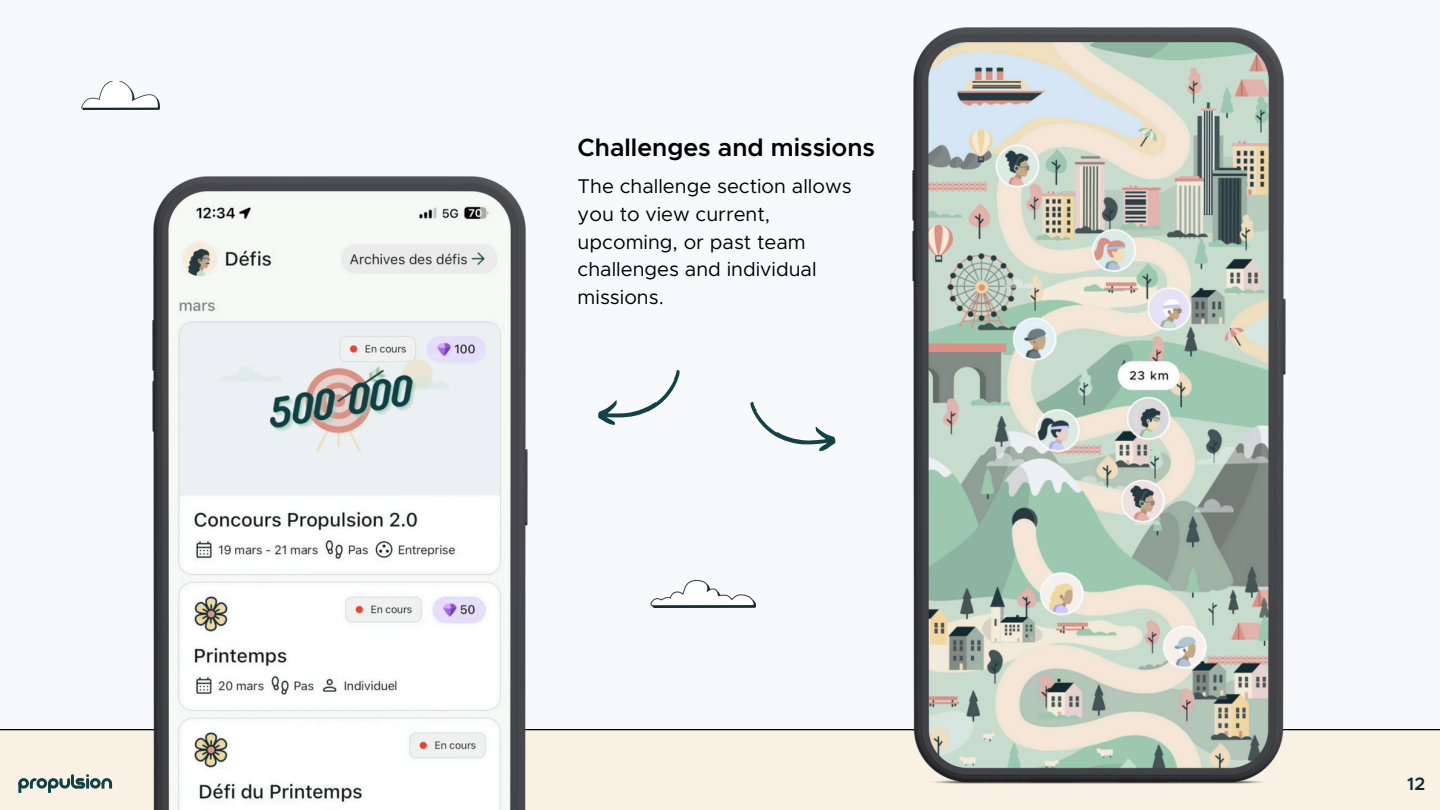
<style>
.page{position:relative;width:1440px;height:810px;background:#f8f9fa}
.page>*{position:absolute;margin:0;border:0;box-sizing:border-box;transform-origin:0 0}
.t1{font:600 25px "Metropolis";color:#000}
.t2{font:20px/27.8px "Metropolis";color:#000}
.t3{font:600 18px "Metropolis";color:#102c33}
</style>
<div class="page">
<div style="left:0;top:730px;width:1440px;height:80px;background:#f8f1e4"></div>
<img style="left:913px;top:27px;width:372px;height:757px">
<img style="left:153px;top:176px;width:374px;height:634px">
<img style="left:81px;top:81px;width:79px;height:29px">
<img style="left:650px;top:580px;width:106px;height:28px">
<svg style="left:750px;top:401px;width:86px;height:51px"></svg>
<svg style="left:598px;top:369px;width:82px;height:56px"></svg>
<div style="left:18px;top:778px;width:11px;height:11px;border:3px solid #104247;border-radius:50%"></div>
<svg style="left:18px;top:782px;width:3px;height:11px"></svg>
<div style="left:48px;top:778px;width:11px;height:11px;border:3px solid #104247;border-radius:50%"></div>
<svg style="left:48px;top:782px;width:3px;height:11px"></svg>
<div style="left:37px;top:778px;width:10px;height:11px;border:3px solid #104247;border-radius:50%"></div>
<div style="left:90px;top:778px;width:11px;height:11px;border:3px solid #104247;border-radius:50%"></div>
<svg style="left:101px;top:778px;width:11px;height:11px"></svg>
<svg style="left:28px;top:777px;width:10px;height:12px"></svg>
<svg style="left:58px;top:776px;width:31px;height:14px"></svg>
<p class="t1" style="left:578px;top:136px;width:299px">Challenges and missions</p>
<p class="t2" style="left:578px;top:173px;width:275px">The challenge section allows you to view current, upcoming, or past team challenges and individual missions.</p>
<h1 class="t3" style="left:1407px;top:776px;width:19px">12</h1>
</div>
